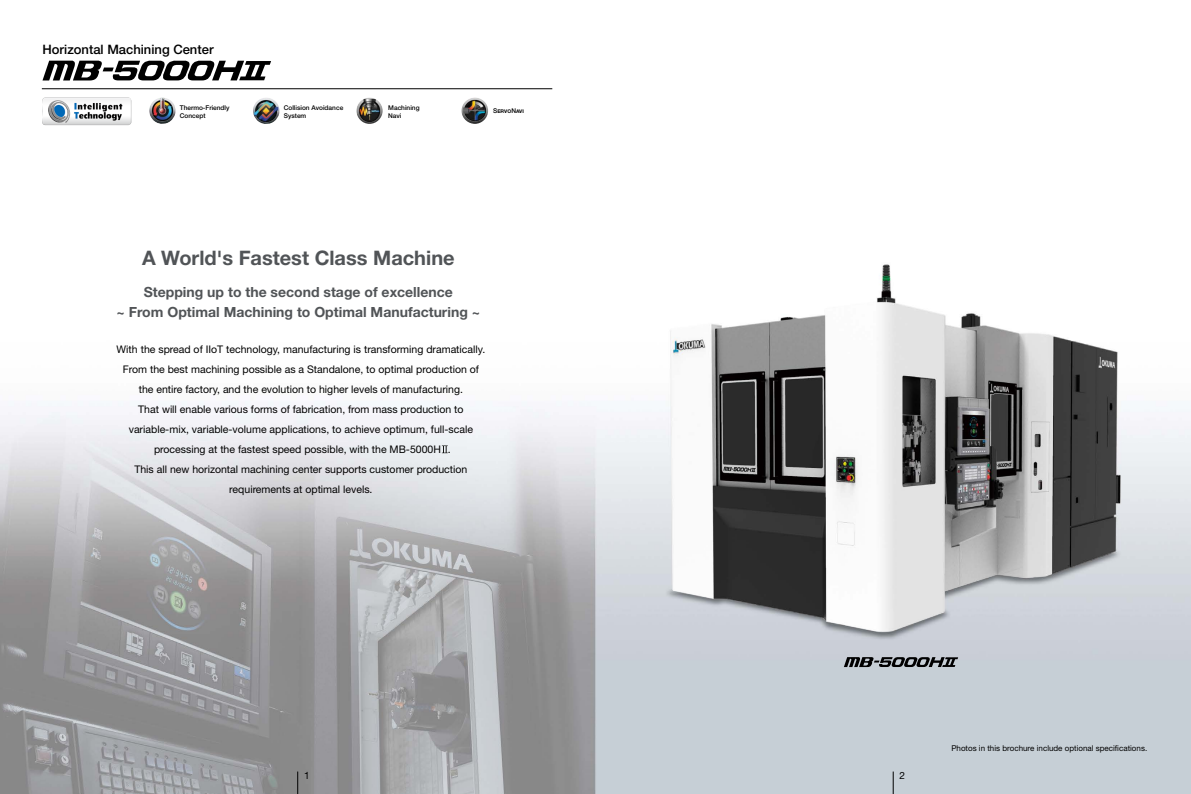
<style>
.page{position:relative;width:1191px;height:794px;background:#fff}
.page>*{position:absolute;margin:0;border:0;box-sizing:border-box;transform-origin:0 0}
.t1{font:700 20px "Helvetica Neue";color:#515457}
.t2{font:700 14px/20px "Helvetica Neue";color:#515457;text-align:center}
.t3{font:500 13px "Helvetica Neue";color:#000}
.t4{font:10.5px/20px "Helvetica Neue";color:#000;text-align:center}
.t5{font:10px "Helvetica Neue";color:#000}
.t6{font:8px "Helvetica Neue";color:#000}
.t7{font:500 6.5px/7.8px "Helvetica Neue";color:#000}
.t8{font:700 5px "Helvetica Neue";color:#000}
.s1{font-weight:500;font-size:6.5px}
</style>
<div class="page">
<img style="left:0;top:80px;width:1191px;height:714px">
<img style="left:670px;top:264px;width:450px;height:368px">
<hr style="left:42px;top:89px;width:510px;height:1px;background:#000">
<img style="left:149px;top:98px;width:27px;height:26px">
<img style="left:42px;top:97px;width:89px;height:28px">
<img style="left:253px;top:98px;width:26px;height:26px">
<img style="left:356px;top:97px;width:27px;height:27px;border-radius:13px">
<svg style="left:297px;top:771px;width:1px;height:23px"></svg>
<svg style="left:893px;top:771px;width:1px;height:23px"></svg>
<img style="left:461px;top:98px;width:27px;height:26px;border-radius:13px">
<svg style="left:42px;top:60px;width:229px;height:20px"></svg>
<svg style="left:844px;top:657px;width:114px;height:10px"></svg>
<svg style="left:442px;top:445px;width:6px;height:8px"></svg>
<p class="t3" style="left:43px;top:41px;width:172px">Horizontal Machining Center</p>
<p class="t7" style="left:180px;top:103px;width:51px">Thermo-Friendly<br>Concept</p>
<p class="t7" style="left:284px;top:103px;width:61px">Collision Avoidance<br>System</p>
<p class="t7" style="left:388px;top:103px;width:33px">Machining<br>Navi</p>
<p class="t8" style="left:493px;top:108px;width:32px"><span class="s1">S</span>ERVO<span class="s1">N</span>AVI</p>
<h1 class="t1" style="left:142px;top:245px;width:314px">A World's Fastest Class Machine</h1>
<h2 class="t2" style="left:116px;top:281px;width:365px">Stepping up to the second stage of excellence<br>~ From Optimal Machining to Optimal Manufacturing ~</h2>
<p class="t4" style="left:117px;top:339px;width:370px">With the spread of IIoT technology, manufacturing is transforming dramatically.<br>From the best machining possible as a Standalone, to optimal production of the entire factory, and the evolution to higher levels of manufacturing.<br>That will enable various forms of fabrication, from mass production to variable-mix, variable-volume applications, to achieve optimum, full-scale processing at the fastest speed possible, with the MB-5000H .<br>This all new horizontal machining center supports customer production requirements at optimal levels.</p>
<p class="t5" style="left:304px;top:769px;width:7px">1</p>
<p class="t5" style="left:899px;top:769px;width:7px">2</p>
<p class="t6" style="left:951px;top:743px;width:197px">Photos in this brochure include optional specifications.</p>
</div>
